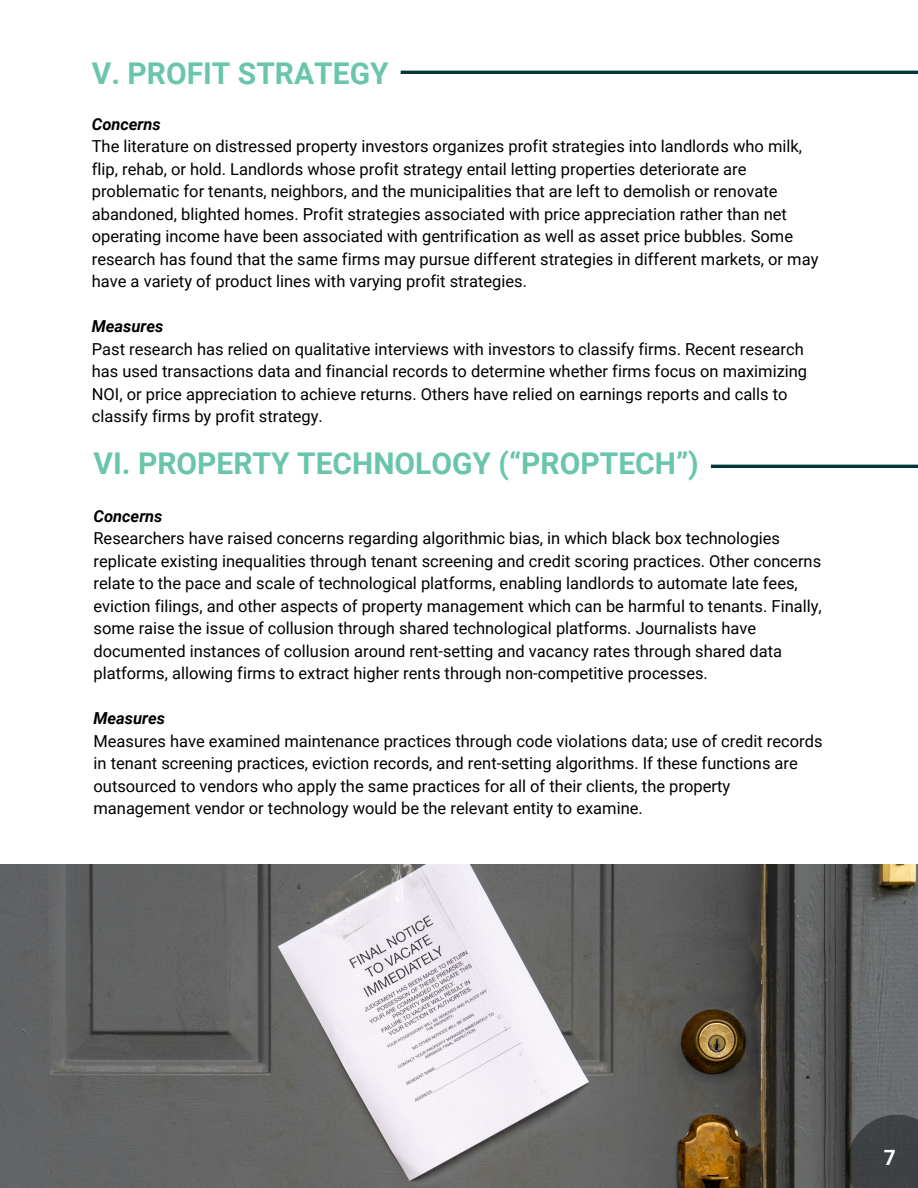
<style>
.page{position:relative;width:918px;height:1188px;background:#fff}
.page>*{position:absolute;margin:0;border:0;box-sizing:border-box;transform-origin:0 0}
.t1{font:700 30px "Roboto";color:#69c5ab}
.t2{font:700 21px "Roboto";color:#fff}
.t3{font:16.5px/22.5px "Roboto";color:#000}
.t4{font:italic 700 16.5px "Roboto";color:#000}
</style>
<div class="page">
<hr style="left:261px;top:71px;width:657px;height:3px;background:#003736">
<hr style="left:261px;top:465px;width:657px;height:3px;background:#003736">
<img style="left:0;top:865px;width:918px;height:323px">
<svg style="left:847px;top:1115px;width:71px;height:73px;background:#404243"></svg>
<svg style="left:261px;top:70px;width:140px;height:4px"></svg>
<svg style="left:261px;top:465px;width:450px;height:3px"></svg>
<p class="t1" style="left:92px;top:56px;width:298px">V. PROFIT STRATEGY</p>
<p class="t4" style="left:92px;top:114px;width:71px">Concerns</p>
<p class="t3" style="left:92px;top:135px;width:728px">The literature on distressed property investors organizes profit strategies into landlords who milk, flip, rehab, or hold. Landlords whose profit strategy entail letting properties deteriorate are problematic for tenants, neighbors, and the municipalities that are left to demolish or renovate abandoned, blighted homes. Profit strategies associated with price appreciation rather than net operating income have been associated with gentrification as well as asset price bubbles. Some research has found that the same firms may pursue different strategies in different markets, or may have a variety of product lines with varying profit strategies.</p>
<p class="t4" style="left:92px;top:317px;width:73px">Measures</p>
<p class="t3" style="left:92px;top:338px;width:717px">Past research has relied on qualitative interviews with investors to classify firms. Recent research has used transactions data and financial records to determine whether firms focus on maximizing NOI, or price appreciation to achieve returns. Others have relied on earnings reports and calls to classify firms by profit strategy.</p>
<p class="t1" style="left:94px;top:446px;width:607px">VI. PROPERTY TECHNOLOGY (“PROPTECH”)</p>
<p class="t4" style="left:94px;top:507px;width:71px">Concerns</p>
<p class="t3" style="left:94px;top:527px;width:730px">Researchers have raised concerns regarding algorithmic bias, in which black box technologies replicate existing inequalities through tenant screening and credit scoring practices. Other concerns relate to the pace and scale of technological platforms, enabling landlords to automate late fees, eviction filings, and other aspects of property management which can be harmful to tenants. Finally, some raise the issue of collusion through shared technological platforms. Journalists have documented instances of collusion around rent-setting and vacancy rates through shared data platforms, allowing firms to extract higher rents through non-competitive processes.</p>
<p class="t4" style="left:94px;top:709px;width:73px">Measures</p>
<p class="t3" style="left:94px;top:730px;width:731px">Measures have examined maintenance practices through code violations data; use of credit records in tenant screening practices, eviction records, and rent-setting algorithms. If these functions are outsourced to vendors who apply the same practices for all of their clients, the property management vendor or technology would be the relevant entity to examine.</p>
<p class="t2" style="left:884px;top:1146px;width:14px">7</p>
</div>
